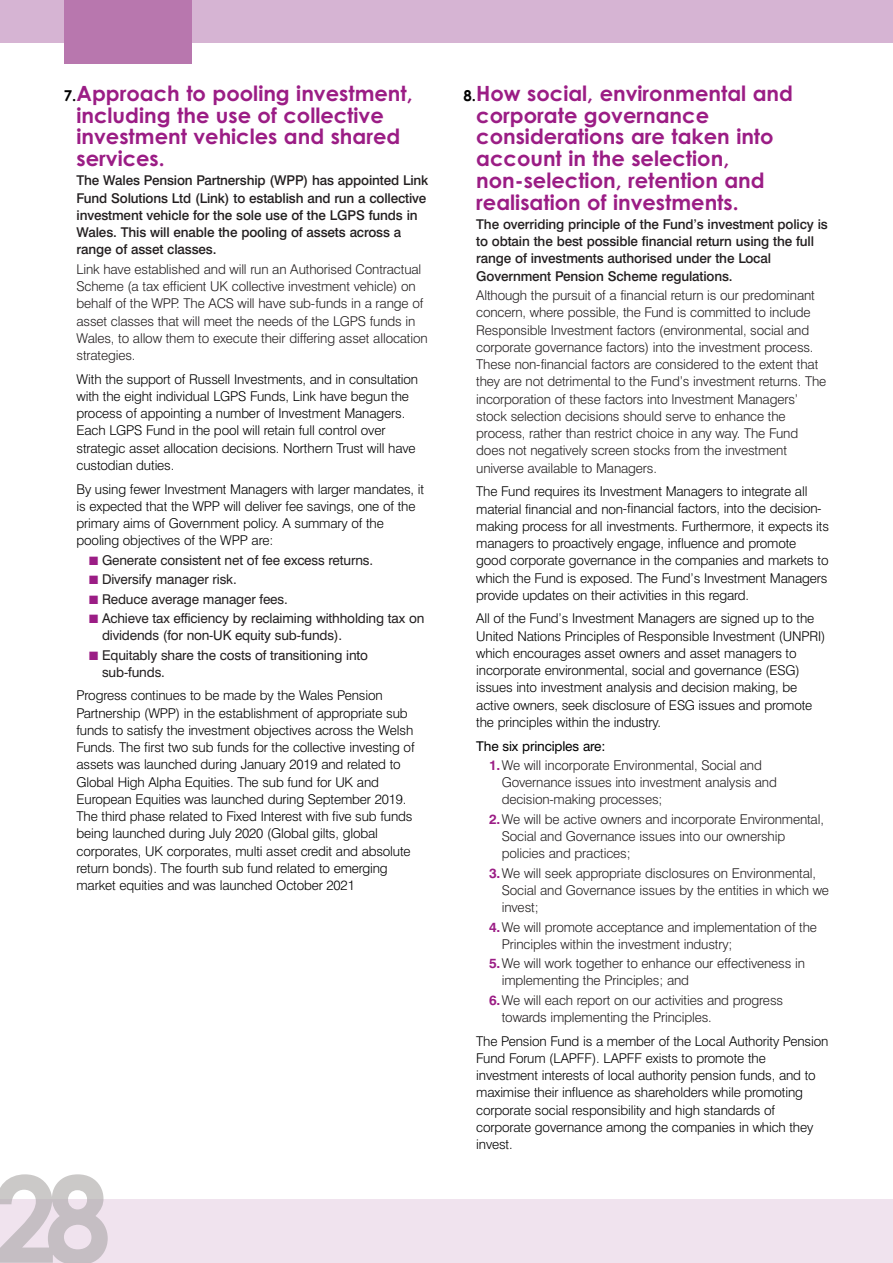
<style>
.page{position:relative;width:893px;height:1263px;background:#fff}
.page>*{position:absolute;margin:0;border:0;box-sizing:border-box;transform-origin:0 0}
.t1{font:700 21px/21.8px "Century Gothic";color:#9b1d85}
.t2{font:300 13.5px/17.2px "Swiss 721 BT";letter-spacing:-.01em;color:#000}
.t3{font:300 13.5px/17.2px "Swiss 721 BT";letter-spacing:-.01em;color:#231f20}
.t4{font:500 13.5px/17.2px "Swiss 721 BT";letter-spacing:-.01em;color:#231f20}
.t5{font:13.5px/17.2px "Swiss 721 BT";letter-spacing:-.01em;color:#231f20}
.s1{font-size:15px;color:#000}
.s2{color:#9b1d85}
.s3{font-weight:400;color:#000}
.s4{font-weight:700;color:#9b1d85}
</style>
<div class="page">
<div style="left:0;top:1199px;width:893px;height:64px;background:#f0e3ee"></div>
<svg style="left:0;top:1174px;width:104px;height:25px;fill:#cbc9c8"></svg>
<svg style="left:0;top:1199px;width:108px;height:64px;fill:#c5bec3"></svg>
<div style="left:0;top:0;width:893px;height:43px;background:#d6b4d3"></div>
<div style="left:64px;top:0;width:127px;height:64px;background:#b877ae"></div>
<h1 class="t1" style="left:77px;top:84px;width:338px;text-indent:-13px"><span class="s1">7.</span>Approach to pooling investment, including the use of collective investment vehicles and shared services.</h1>
<p class="t4" style="left:77px;top:173px;width:353px">The Wales Pension Partnership (WPP) has appointed Link Fund Solutions Ltd (Link) to establish and run a collective investment vehicle for the sole use of the LGPS funds in Wales. This will enable the pooling of assets across a range of asset classes.</p>
<p class="t3" style="left:77px;top:262px;width:353px">Link have established and will run an Authorised Contractual Scheme (a tax efficient UK collective investment vehicle) on behalf of the WPP. The ACS will have sub-funds in a range of asset classes that will meet the needs of the LGPS funds in Wales, to allow them to execute their differing asset allocation strategies.</p>
<p class="t2" style="left:77px;top:372px;width:343px">With the support of Russell Investments, and in consultation with the eight individual LGPS Funds, Link have begun the process of appointing a number of Investment Managers.<br>Each LGPS Fund in the pool will retain full control over strategic asset allocation decisions. Northern Trust will have custodian duties.</p>
<p class="t2" style="left:77px;top:482px;width:349px">By using fewer Investment Managers with larger mandates, it is expected that the WPP will deliver fee savings, one of the primary aims of Government policy. A summary of the pooling objectives of the WPP are:</p>
<p class="t5" style="left:89px;top:553px;width:285px"><span class="s2">■</span> Generate consistent net of fee excess returns.</p>
<p class="t5" style="left:89px;top:572px;width:149px"><span class="s2">■</span> Diversify manager risk.</p>
<p class="t5" style="left:89px;top:591px;width:200px"><span class="s2">■</span> Reduce average manager fees.</p>
<p class="t5" style="left:102px;top:611px;width:324px;text-indent:-13px"><span class="s2">■</span> Achieve tax efficiency by reclaiming withholding tax on dividends (for non-UK equity sub-funds).</p>
<p class="t5" style="left:102px;top:647px;width:267px;text-indent:-13px"><span class="s2">■</span> Equitably share the costs of transitioning into sub-funds.</p>
<p class="t2" style="left:77px;top:688px;width:340px">Progress continues to be made by the Wales Pension Partnership (WPP) in the establishment of appropriate sub funds to satisfy the investment objectives across the Welsh Funds. The first two sub funds for the collective investing of assets was launched during January 2019 and related to Global High Alpha Equities. The sub fund for UK and European Equities was launched during September 2019.<br>The third phase related to Fixed Interest with five sub funds being launched during July 2020 (Global gilts, global corporates, UK corporates, multi asset credit and absolute return bonds). The fourth sub fund related to emerging market equities and was launched October 2021</p>
<h1 class="t1" style="left:476px;top:84px;width:318px;text-indent:-13px"><span class="s1">8.</span>How social, environmental and corporate governance considerations are taken into account in the selection, non-selection, retention and realisation of investments.</h1>
<p class="t4" style="left:476px;top:217px;width:353px">The overriding principle of the Fund’s investment policy is to obtain the best possible financial return using the full range of investments authorised under the Local Government Pension Scheme regulations.</p>
<p class="t3" style="left:476px;top:288px;width:352px">Although the pursuit of a financial return is our predominant concern, where possible, the Fund is committed to include Responsible Investment factors (environmental, social and corporate governance factors) into the investment process.<br>These non-financial factors are considered to the extent that they are not detrimental to the Fund’s investment returns. The incorporation of these factors into Investment Managers’ stock selection decisions should serve to enhance the process, rather than restrict choice in any way. The Fund does not negatively screen stocks from the investment universe available to Managers.</p>
<p class="t2" style="left:476px;top:484px;width:354px">The Fund requires its Investment Managers to integrate all material financial and non-financial factors, into the decision&shy;making process for all investments. Furthermore, it expects its managers to proactively engage, influence and promote good corporate governance in the companies and markets to which the Fund is exposed. The Fund’s Investment Managers provide updates on their activities in this regard.</p>
<p class="t2" style="left:476px;top:611px;width:351px">All of the Fund’s Investment Managers are signed up to the United Nations Principles of Responsible Investment (UNPRI) which encourages asset owners and asset managers to incorporate environmental, social and governance (ESG) issues into investment analysis and decision making, be active owners, seek disclosure of ESG issues and promote the principles within the industry.</p>
<p class="t3" style="left:489px;top:737px;width:274px;line-height:19.4px;text-indent:-13px"><span class="s3">The six principles are:<br></span><span class="s4">1.</span>We will incorporate Environmental, Social and</p>
<p class="t3" style="left:502px;top:775px;width:277px">Governance issues into investment analysis and decision-making processes;</p>
<p class="t3" style="left:502px;top:812px;width:324px;text-indent:-13px"><span class="s4">2.</span>We will be active owners and incorporate Environmental,<br>Social and Governance issues into our ownership policies and practices;</p>
<p class="t3" style="left:502px;top:866px;width:329px;text-indent:-13px"><span class="s4">3.</span>We will seek appropriate disclosures on Environmental,<br>Social and Governance issues by the entities in which we invest;</p>
<p class="t3" style="left:502px;top:919px;width:317px;text-indent:-13px"><span class="s4">4.</span>We will promote acceptance and implementation of the<br>Principles within the investment industry;</p>
<p class="t3" style="left:502px;top:956px;width:305px;text-indent:-13px"><span class="s4">5.</span>We will work together to enhance our effectiveness in implementing the Principles; and</p>
<p class="t3" style="left:502px;top:993px;width:283px;text-indent:-13px"><span class="s4">6.</span>We will each report on our activities and progress towards implementing the Principles.</p>
<p class="t2" style="left:476px;top:1034px;width:354px">The Pension Fund is a member of the Local Authority Pension Fund Forum (LAPFF). LAPFF exists to promote the investment interests of local authority pension funds, and to maximise their influence as shareholders while promoting corporate social responsibility and high standards of corporate governance among the companies in which they invest.</p>
</div>
